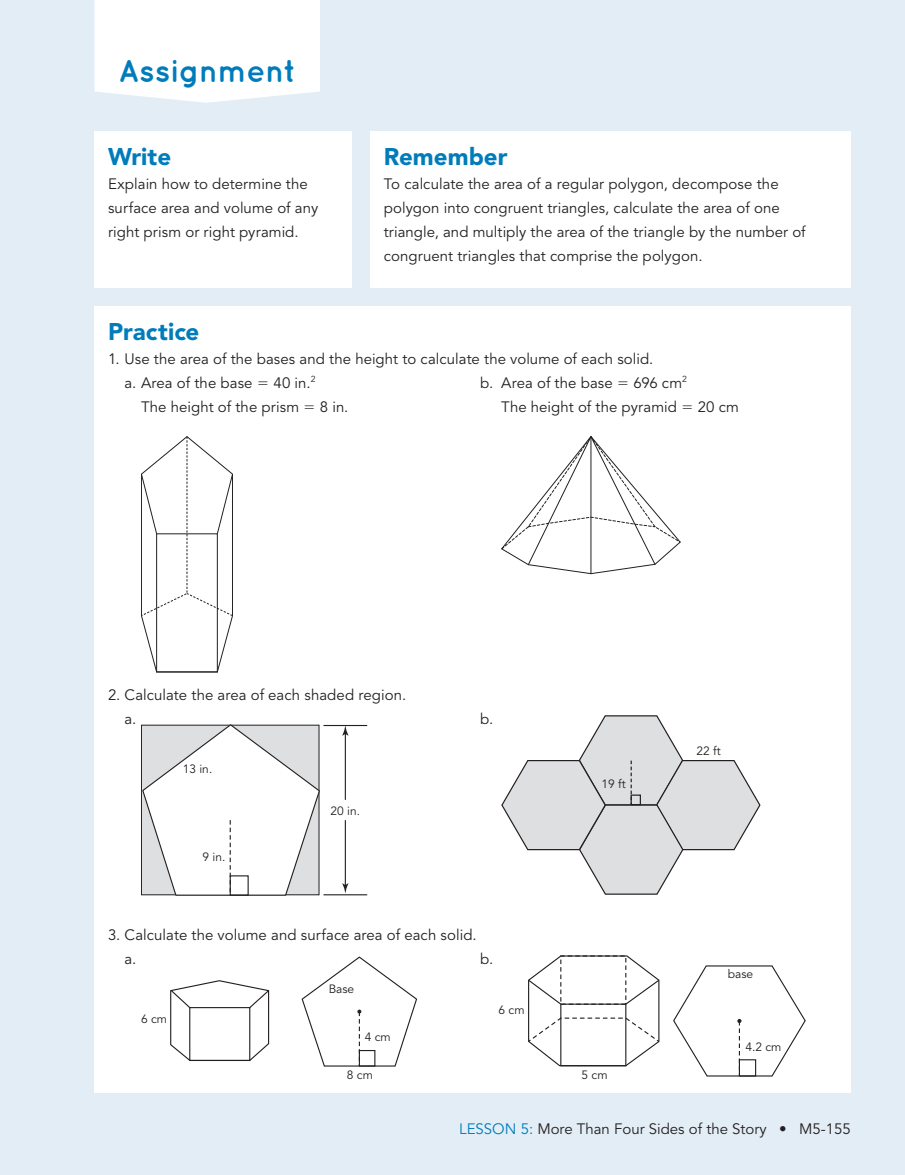
<style>
.page{position:relative;width:905px;height:1175px;background:#fff}
.page>*{position:absolute;margin:0;border:0;box-sizing:border-box;transform-origin:0 0}
.t1{font:700 31.5px "Quicksand";letter-spacing:-.02em;color:#007cbb}
.t2{font:900 24px "Avenir LT Std";color:#007cbb}
.t3{font:15px/24px "Avenir LT Std";color:#231f20}
.t4{font:12px "Avenir LT Std";color:#231f20}
.s1{color:#007cbb}
</style>
<div class="page">
<div style="left:0;top:0;width:904px;height:1174px;background:#e3edf6"></div>
<div style="left:94px;top:0;width:226px;height:103px;background:#fff"></div>
<div style="left:94px;top:306px;width:756px;height:786px;background:#fff"></div>
<div style="left:370px;top:131px;width:480px;height:157px;background:#fff"></div>
<div style="left:94px;top:131px;width:258px;height:157px;background:#fff"></div>
<svg style="left:141px;top:436px;width:92px;height:236px"></svg>
<svg style="left:501px;top:436px;width:180px;height:138px"></svg>
<svg style="left:141px;top:724px;width:179px;height:172px"></svg>
<div style="left:230px;top:875px;width:19px;height:20px;border:1px solid #231f20"></div>
<hr style="left:323px;top:725px;width:44px;height:1px;background:#231f20">
<hr style="left:323px;top:894px;width:44px;height:1px;background:#231f20">
<hr style="left:345px;top:820px;width:1px;height:66px;background:#231f20">
<svg style="left:342px;top:883px;width:6px;height:10px"></svg>
<hr style="left:345px;top:732px;width:1px;height:68px;background:#231f20">
<svg style="left:342px;top:726px;width:6px;height:9px"></svg>
<svg style="left:501px;top:715px;width:259px;height:179px"></svg>
<div style="left:630px;top:794px;width:11px;height:11px;border:1px solid #231f20"></div>
<svg style="left:170px;top:980px;width:100px;height:81px"></svg>
<svg style="left:301px;top:956px;width:116px;height:111px"></svg>
<div style="left:359px;top:1050px;width:16px;height:16px;border:1px solid #231f20"></div>
<svg style="left:528px;top:955px;width:132px;height:111px"></svg>
<div style="left:560px;top:955px;width:66px;height:49px;border:1px dashed #231f20"></div>
<svg style="left:673px;top:965px;width:133px;height:112px"></svg>
<div style="left:738px;top:1059px;width:18px;height:17px;border:1px solid #231f20"></div>
<h1 class="t1" style="left:119px;top:60px;width:179px">Assignment</h1>
<h2 class="t2" style="left:108px;top:147px;width:65px">Write</h2>
<p class="t3" style="left:108px;top:173px;width:212px">Explain how to determine the surface area and volume of any right prism or right pyramid.</p>
<h2 class="t2" style="left:384px;top:147px;width:125px">Remember</h2>
<p class="t3" style="left:384px;top:173px;width:423px">To calculate the area of a regular polygon, decompose the polygon into congruent triangles, calculate the area of one triangle, and multiply the area of the triangle by the number of congruent triangles that comprise the polygon.</p>
<h2 class="t2" style="left:108px;top:321px;width:93px">Practice</h2>
<p class="t3" style="left:124px;top:348px;width:530px;text-indent:-16px">1. Use the area of the bases and the height to calculate the volume of each solid. a. Area of the base</p>
<p class="t3" style="left:273px;top:372px;width:44px">40 in.<sup>2</sup></p>
<p class="t3" style="left:480px;top:372px;width:134px">b. Area of the base</p>
<p class="t3" style="left:633px;top:372px;width:55px">696 cm<sup>2</sup></p>
<p class="t3" style="left:141px;top:396px;width:159px">The height of the prism</p>
<p class="t3" style="left:320px;top:396px;width:30px">8 in.</p>
<p class="t3" style="left:501px;top:396px;width:177px">The height of the pyramid</p>
<p class="t3" style="left:697px;top:396px;width:43px">20 cm</p>
<p class="t3" style="left:124px;top:684px;width:283px;text-indent:-16px">2. Calculate the area of each shaded region. a.</p>
<p class="t4" style="left:183px;top:762px;width:31px">13 in.</p>
<p class="t4" style="left:203px;top:849px;width:24px">9 in.</p>
<p class="t4" style="left:330px;top:803px;width:31px">20 in.</p>
<p class="t3" style="left:480px;top:708px;width:15px">b.</p>
<p class="t3" style="left:124px;top:924px;width:353px;text-indent:-16px">3. Calculate the volume and surface area of each solid. a.</p>
<p class="t3" style="left:480px;top:948px;width:15px">b.</p>
<p class="t4" style="left:141px;top:1012px;width:28px">6 cm</p>
<p class="t4" style="left:329px;top:981px;width:27px">Base</p>
<p class="t4" style="left:365px;top:1030px;width:28px">4 cm</p>
<p class="t4" style="left:347px;top:1067px;width:28px">8 cm</p>
<p class="t4" style="left:498px;top:1003px;width:28px">6 cm</p>
<p class="t4" style="left:601px;top:777px;width:26px">19 ft</p>
<p class="t4" style="left:581px;top:1067px;width:28px">5 cm</p>
<p class="t4" style="left:696px;top:744px;width:26px">22 ft</p>
<p class="t4" style="left:727px;top:966px;width:27px">base</p>
<p class="t4" style="left:745px;top:1040px;width:38px">4.2 cm</p>
<p class="t3" style="left:459px;top:1118px;width:393px"><span class="s1">LESSON 5:</span> More Than Four Sides of the Story • M5-155</p>
</div>
